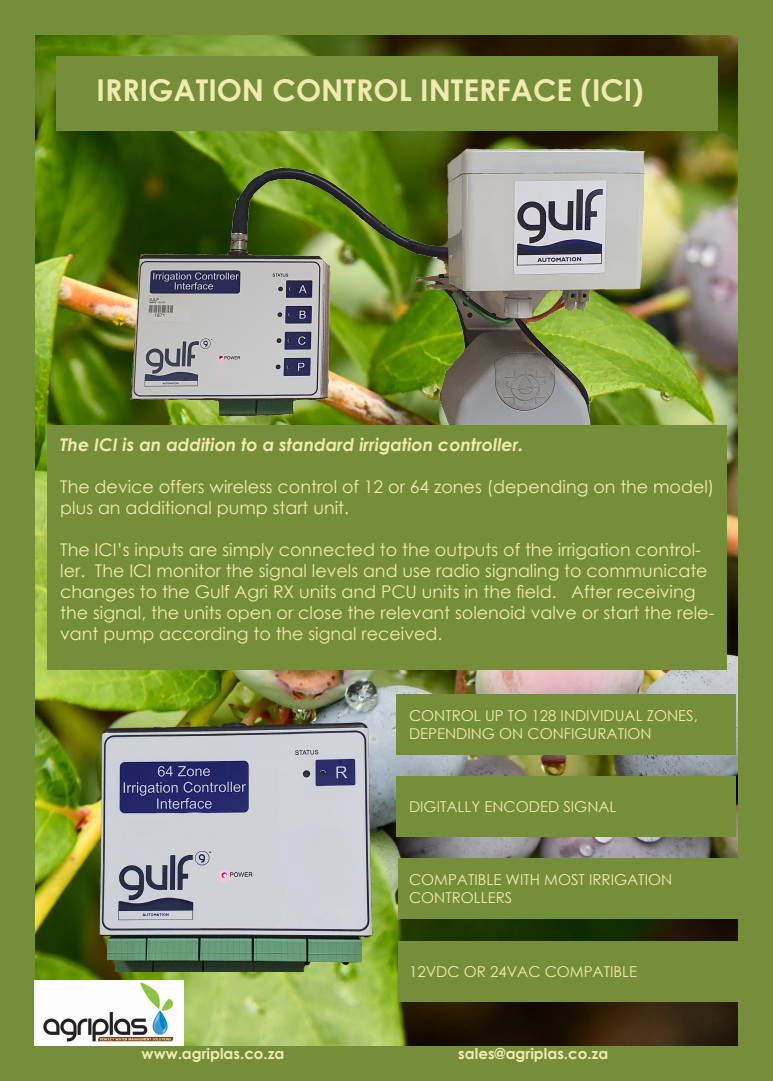
<style>
.page{position:relative;width:773px;height:1081px;background:#fff}
.page>*{position:absolute;margin:0;border:0;box-sizing:border-box;transform-origin:0 0}
.t1{font:700 30px "Century Gothic";color:#f1eaaf}
.t2{font:17.5px/21px "Century Gothic";color:#f1eaaf}
.t3{font:italic 700 17.5px "Century Gothic";color:#f1eaaf}
.t4{font:15px "Century Gothic";color:#f1eaaf}
.t5{font:700 15px "Century Gothic";color:#f1eaaf}
</style>
<div class="page">
<div style="left:0;top:0;width:772px;height:1081px;background:#758e39"></div>
<img style="left:35px;top:35px;width:702px;height:1010px">
<div style="left:57px;top:57px;width:661px;height:74px;background:#758e39"></div>
<img style="left:117px;top:131px;width:539px;height:294px">
<div style="left:48px;top:425px;width:678px;height:245px;background:#758e39"></div>
<img style="left:94px;top:716px;width:283px;height:255px">
<div style="left:396px;top:694px;width:339px;height:60px;background:#758e39"></div>
<div style="left:396px;top:776px;width:339px;height:60px;background:#758e39"></div>
<div style="left:398px;top:858px;width:340px;height:61px;background:#758e39"></div>
<div style="left:398px;top:941px;width:340px;height:60px;background:#758e39"></div>
<img style="left:34px;top:980px;width:149px;height:65px">
<p class="t1" style="left:97px;top:67px;width:548px">IRRIGATION CONTROL INTERFACE (ICI)</p>
<p class="t3" style="left:60px;top:431px;width:464px">The ICI is an addition to a standard irrigation controller.</p>
<p class="t2" style="left:60px;top:476px;width:655px">The device offers wireless control of 12 or 64 zones (depending on the model) plus an additional pump start unit.</p>
<p class="t2" style="left:60px;top:539px;width:655px">The ICI’s inputs are simply connected to the outputs of the irrigation control&shy;ler. The ICI monitor the signal levels and use radio signaling to communicate changes to the Gulf Agri RX units and PCU units in the field. After receiving the signal, the units open or close the relevant solenoid valve or start the rele&shy;vant pump according to the signal received.</p>
<p class="t4" style="left:409px;top:705px;width:290px">CONTROL UP TO 128 INDIVIDUAL ZONES,</p>
<p class="t4" style="left:409px;top:723px;width:244px">DEPENDING ON CONFIGURATION</p>
<p class="t4" style="left:409px;top:796px;width:209px">DIGITALLY ENCODED SIGNAL</p>
<p class="t4" style="left:409px;top:869px;width:265px">COMPATIBLE WITH MOST IRRIGATION</p>
<p class="t4" style="left:409px;top:887px;width:105px">CONTROLLERS</p>
<p class="t4" style="left:409px;top:961px;width:229px">12VDC OR 24VAC COMPATIBLE</p>
<p class="t5" style="left:142px;top:1042px;width:144px">www.agriplas.co.za</p>
<p class="t5" style="left:458px;top:1042px;width:151px">sales@agriplas.co.za</p>
</div>
